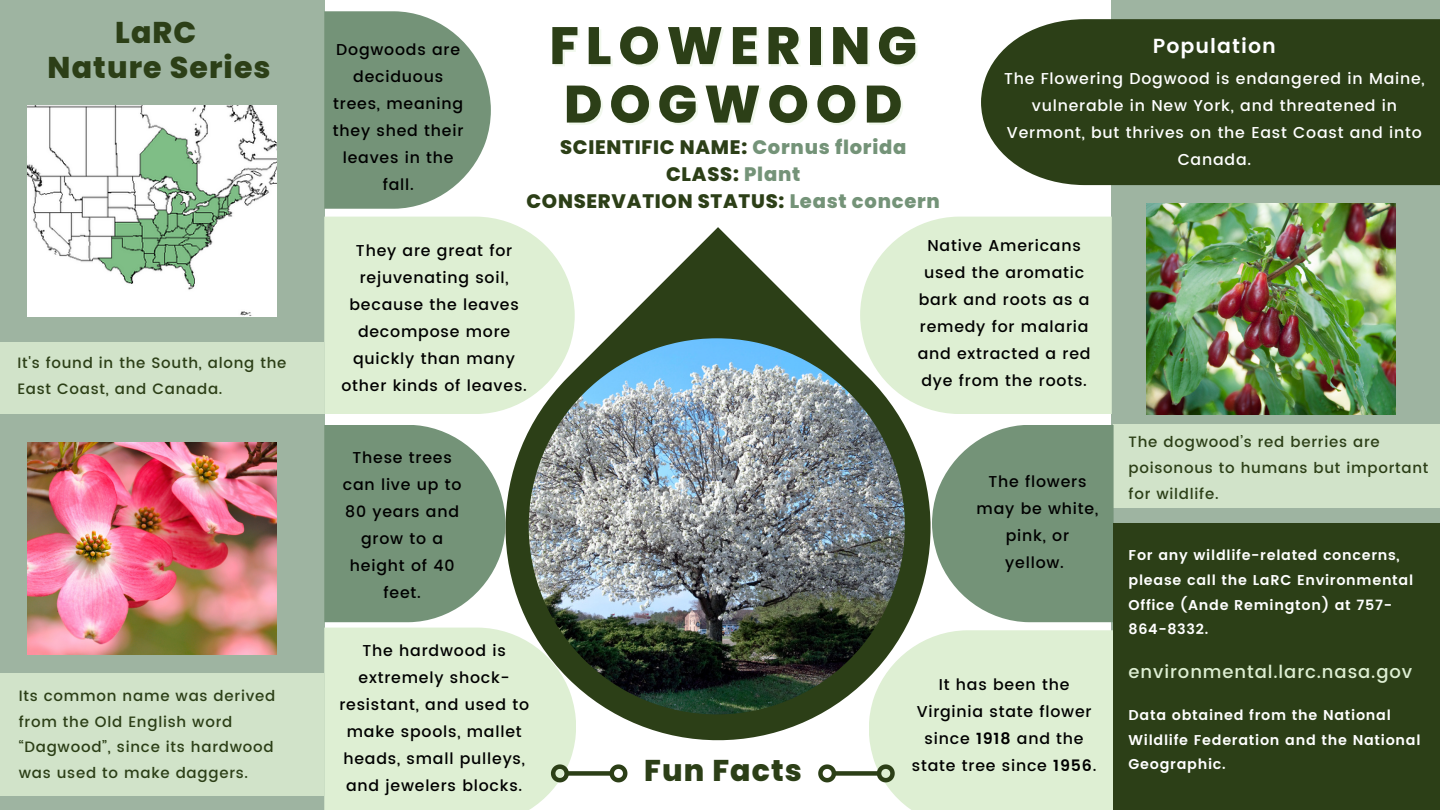
<style>
.page{position:relative;width:1440px;height:810px;background:#fff}
.page>*{position:absolute;margin:0;border:0;box-sizing:border-box;transform-origin:0 0}
.t1{font:800 52.5px/58.5px "Poppins";letter-spacing:.13em;color:#2c3f17}
.t2{font:800 30px "Poppins";letter-spacing:.04em;color:#2c3f17}
.t3{font:600 20.4px "Poppins";letter-spacing:.05em;color:#fff}
.t4{font:800 19.5px "Poppins";letter-spacing:.04em;color:#2c3f17}
.t5{font:500 18px "Poppins";letter-spacing:.05em;color:#deefd3}
.t6{font:500 15.75px/27px "Poppins";letter-spacing:.05em;color:#000;text-align:center}
.t7{font:500 15.75px/27px "Poppins";letter-spacing:.05em;color:#fff;text-align:center}
.t8{font:500 15px/25.8px "Poppins";letter-spacing:.05em;color:#2c3f17}
.t9{font:600 14.25px/24.8px "Poppins";letter-spacing:.05em;color:#fff}
.s1{color:#749378}
.s2{font-weight:600}
</style>
<div class="page">
<div style="left:0;top:0;width:324px;height:810px;background:#9eb4a1"></div>
<img style="left:28px;top:105px;width:249px;height:212px">
<img style="left:28px;top:443px;width:249px;height:211px">
<div style="left:0;top:342px;width:324px;height:72px;background:#d1e3c9"></div>
<div style="left:0;top:673px;width:324px;height:123px;background:#d1e3c9"></div>
<svg style="left:506px;top:227px;width:425px;height:514px"></svg>
<img style="left:529px;top:338px;width:376px;height:376px">
<div style="left:1112px;top:0;width:328px;height:810px;background:#9eb4a1"></div>
<svg style="left:860px;top:217px;width:252px;height:197px;fill:#deefd3"></svg>
<img style="left:1147px;top:203px;width:248px;height:212px">
<div style="left:1114px;top:425px;width:326px;height:83px;background:#d1e3c9"></div>
<svg style="left:324px;top:217px;width:251px;height:197px;fill:#deefd3"></svg>
<svg style="left:932px;top:425px;width:181px;height:197px"></svg>
<svg style="left:324px;top:11px;width:167px;height:198px"></svg>
<div style="left:981px;top:19px;width:459px;height:166px;background:#2c3f17"></div>
<div style="left:835px;top:771px;width:43px;height:5px;background:#2c3f17"></div>
<svg style="left:818px;top:764px;width:21px;height:19px"></svg>
<svg style="left:869px;top:630px;width:245px;height:180px"></svg>
<div style="left:568px;top:771px;width:43px;height:5px;background:#2c3f17"></div>
<svg style="left:325px;top:628px;width:251px;height:182px"></svg>
<svg style="left:606px;top:764px;width:22px;height:19px"></svg>
<div style="left:1114px;top:524px;width:326px;height:286px;background:#2c3f17"></div>
<svg style="left:324px;top:425px;width:182px;height:197px"></svg>
<p class="t2" style="left:115px;top:12px;width:83px">LaRC</p>
<p class="t2" style="left:48px;top:47px;width:225px">Nature Series</p>
<p class="t8" style="left:17px;top:350px;width:271px">It's found in the South, along the<br>East Coast, and Canada.</p>
<p class="t8" style="left:19px;top:683px;width:258px">Its common name was derived from the Old English word “Dagwood”, since its hardwood was used to make daggers.</p>
<p class="t6" style="left:333px;top:36px;width:132px">Dogwoods are deciduous trees, meaning they shed their leaves in the fall.</p>
<p class="t1" style="left:549px;top:16px;width:369px">FLOWERING<br>DOGWOOD</p>
<p class="t4" style="left:560px;top:133px;width:348px">SCIENTIFIC NAME: <span class="s1">Cornus florida</span></p>
<p class="t4" style="left:666px;top:160px;width:136px">CLASS: <span class="s1">Plant</span></p>
<p class="t4" style="left:526px;top:187px;width:415px">CONSERVATION STATUS: <span class="s1">Least concern</span></p>
<p class="t3" style="left:1153px;top:34px;width:124px">Population</p>
<p class="t7" style="left:1004px;top:65px;width:422px">The Flowering Dogwood is endangered in Maine, vulnerable in New York, and threatened in Vermont, but thrives on the East Coast and into Canada.</p>
<p class="t6" style="left:341px;top:237px;width:187px">They are great for rejuvenating soil, because the leaves decompose more quickly than many other kinds of leaves.</p>
<p class="t6" style="left:343px;top:444px;width:120px">These trees can live up to<br>80 years and grow to a height of 40 feet.</p>
<p class="t6" style="left:339px;top:637px;width:191px">The hardwood is extremely shock&shy;resistant, and used to make spools, mallet heads, small pulleys, and jewelers blocks.</p>
<p class="t2" style="left:644px;top:749px;width:159px">Fun Facts</p>
<p class="t6" style="left:918px;top:232px;width:174px">Native Americans used the aromatic bark and roots as a remedy for malaria and extracted a red dye from the roots.</p>
<p class="t6" style="left:977px;top:468px;width:123px">The flowers may be white, pink, or yellow.</p>
<p class="t6" style="left:912px;top:671px;width:186px">It has been the<br>Virginia state flower since <span class="s2">1918</span> and the state tree since <span class="s2">1956</span>.</p>
<p class="t8" style="left:1129px;top:429px;width:301px">The dogwood’s red berries are poisonous to humans but important for wildlife.</p>
<p class="t9" style="left:1129px;top:543px;width:286px">For any wildlife-related concerns, please call the LaRC Environmental<br>Office (Ande Remington) at 757-<br>864-8332.</p>
<p class="t5" style="left:1129px;top:661px;width:285px">environmental.larc.nasa.gov</p>
<p class="t9" style="left:1129px;top:703px;width:293px">Data obtained from the National<br>Wildlife Federation and the National<br>Geographic.</p>
</div>
